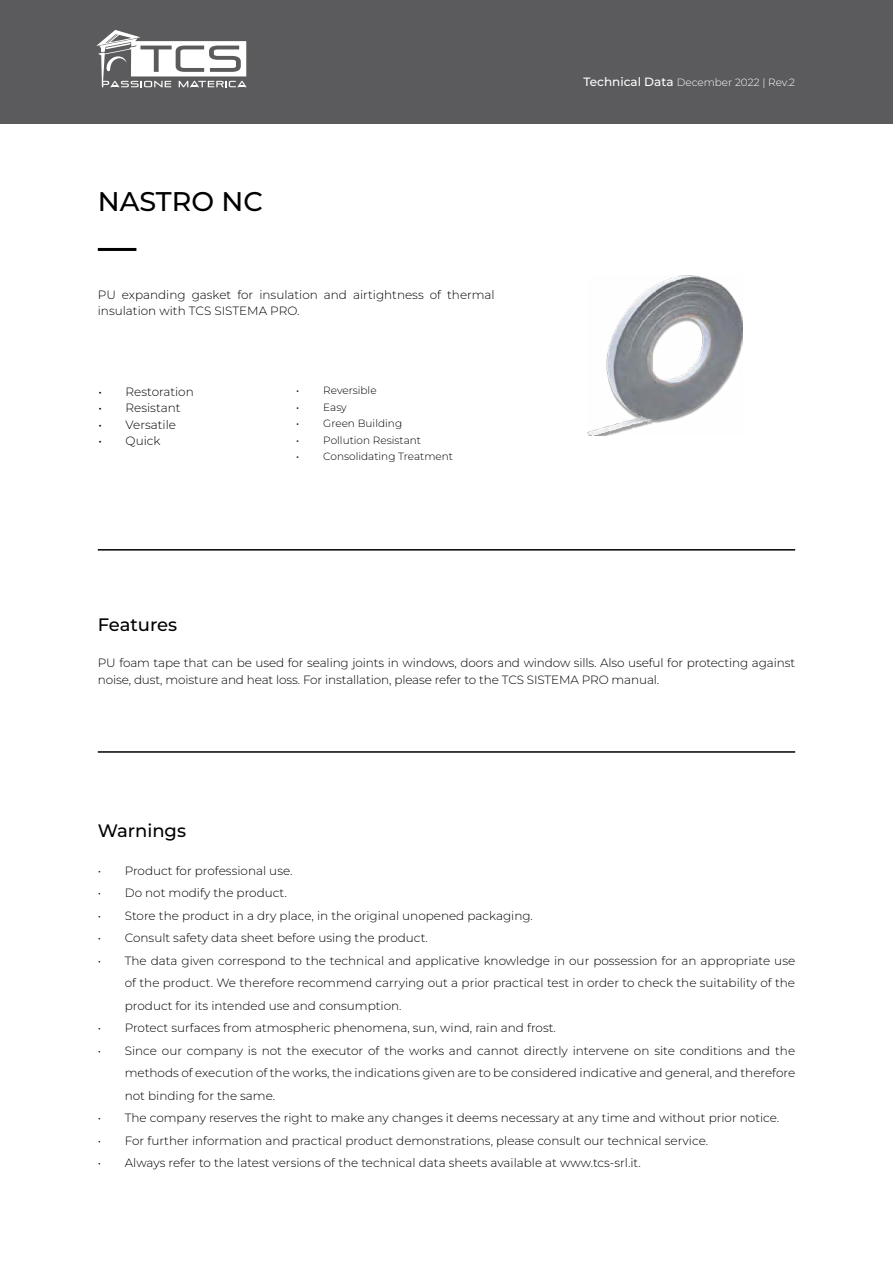
<style>
.page{position:relative;width:893px;height:1263px;background:#fff}
.page>*{position:absolute;margin:0;border:0;box-sizing:border-box;transform-origin:0 0}
.t1{font:100 27px "Montserrat";color:#000}
.t2{font:100 18px "Montserrat";color:#000}
.t3{font:300 12px/22.5px "Montserrat";color:#000}
.t4{font:300 10.5px "Montserrat";color:#000}
.t5{font:300 10.5px "Montserrat";color:#fff}
.s1{font-weight:100}
.s2{font-weight:100;font-size:12px}
</style>
<div class="page">
<div style="left:0;top:0;width:893px;height:123px;background:#5b5a5c"></div>
<hr style="left:98px;top:248px;width:38px;height:3px;background:#000">
<svg style="left:96px;top:30px;width:151px;height:57px"></svg>
<img style="left:588px;top:276px;width:154px;height:160px">
<hr style="left:98px;top:549px;width:697px;height:2px;background:#000">
<hr style="left:98px;top:751px;width:697px;height:2px;background:#000">
<h1 class="t1" style="left:98px;top:184px;width:167px">NASTRO NC</h1>
<p class="t3" style="left:98px;top:286px;width:398px;line-height:16.5px">PU expanding gasket for insulation and airtightness of thermal insulation with TCS SISTEMA PRO.</p>
<p class="t3" style="left:99px;top:380px;width:97px"><span class="s1">•</span> Restoration</p>
<p class="t3" style="left:99px;top:396px;width:84px"><span class="s1">•</span> Resistant</p>
<p class="t3" style="left:99px;top:413px;width:79px"><span class="s1">•</span> Versatile</p>
<p class="t3" style="left:99px;top:429px;width:63px"><span class="s1">•</span> Quick</p>
<p class="t4" style="left:296px;top:384px;width:82px"><span class="s1">•</span> Reversible</p>
<p class="t4" style="left:296px;top:400px;width:52px"><span class="s1">•</span> Easy</p>
<p class="t4" style="left:296px;top:417px;width:107px"><span class="s1">•</span> Green Building</p>
<p class="t4" style="left:296px;top:433px;width:126px"><span class="s1">•</span> Pollution Resistant</p>
<p class="t4" style="left:296px;top:450px;width:158px"><span class="s1">•</span> Consolidating Treatment</p>
<p class="t5" style="left:583px;top:75px;width:213px"><span class="s2">Technical Data</span> December 2022 | Rev.2</p>
<h2 class="t2" style="left:98px;top:612px;width:81px">Features</h2>
<p class="t3" style="left:98px;top:655px;width:699px;line-height:16.5px">PU foam tape that can be used for sealing joints in windows, doors and window sills. Also useful for protecting against noise, dust, moisture and heat loss. For installation, please refer to the TCS SISTEMA PRO manual.</p>
<h2 class="t2" style="left:98px;top:819px;width:90px">Warnings</h2>
<p class="t3" style="left:98px;top:859px;width:196px">• Product for professional use.</p>
<p class="t3" style="left:98px;top:881px;width:191px">• Do not modify the product.</p>
<p class="t3" style="left:98px;top:904px;width:437px">• Store the product in a dry place, in the original unopened packaging.</p>
<p class="t3" style="left:98px;top:926px;width:332px">• Consult safety data sheet before using the product.</p>
<p class="t3" style="left:125px;top:949px;width:672px;text-align:justify;text-indent:-27px">• The data given correspond to the technical and applicative knowledge in our possession for an appropriate use of the product. We therefore recommend carrying out a prior practical test in order to check the suitability of the product for its intended use and consumption.</p>
<p class="t3" style="left:98px;top:1016px;width:460px">• Protect surfaces from atmospheric phenomena, sun, wind, rain and frost.</p>
<p class="t3" style="left:125px;top:1039px;width:672px;text-align:justify;text-indent:-27px">• Since our company is not the executor of the works and cannot directly intervene on site conditions and the methods of execution of the works, the indications given are to be considered indicative and general, and therefore not binding for the same.</p>
<p class="t3" style="left:98px;top:1106px;width:683px">• The company reserves the right to make any changes it deems necessary at any time and without prior notice.</p>
<p class="t3" style="left:98px;top:1129px;width:612px">• For further information and practical product demonstrations, please consult our technical service.</p>
<p class="t3" style="left:98px;top:1151px;width:545px">• Always refer to the latest versions of the technical data sheets available at www.tcs-srl.it.</p>
</div>
